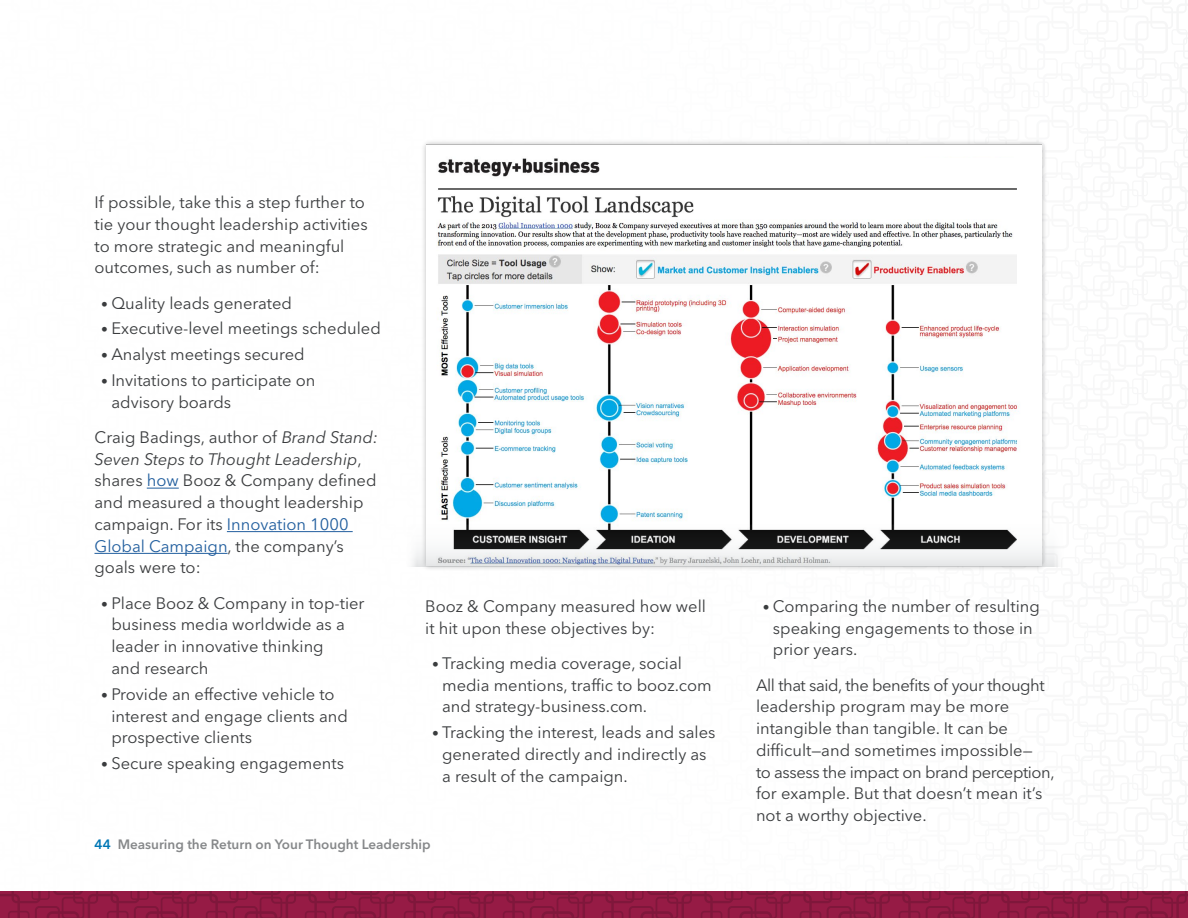
<style>
.page{position:relative;width:1188px;height:918px;background:#fff}
.page>*{position:absolute;margin:0;border:0;box-sizing:border-box;transform-origin:0 0}
.Body{font:16.5px/21.8px "Avenir Next LT Pro";color:#3a3c3e}
.Body___Bullets{font:16.5px/21.8px "Avenir Next LT Pro";color:#3a3c3e}
.t1{font:600 13.5px "Avenir Next LT Pro";color:#86888a}
.s1{font-size:13.5px}
.s2{font-style:italic}
.s3{color:#215e9e}
.s4{color:#0077b5}
</style>
<div class="page">
<svg style="left:0;top:891px;width:1188px;height:27px;background:#8f1942"></svg>
<hr style="left:147px;top:488px;width:32px;height:1px;background:#215e9e">
<hr style="left:227px;top:531px;width:126px;height:1px;background:#215e9e">
<hr style="left:94px;top:553px;width:134px;height:1px;background:#215e9e">
<div style="left:420px;top:139px;width:628px;height:433px;background:#000;opacity:.3"></div>
<img style="left:426px;top:145px;width:616px;height:380px">
<svg style="left:411px;top:525px;width:647px;height:42px"></svg>
<div style="left:827px;top:158px;width:205px;height:27px;background:#fff"></div>
<p class="Body" style="left:94px;top:191px;width:275px">If possible, take this a step further to tie your thought leadership activities to more strategic and meaningful outcomes, such as number of:</p>
<p class="Body" style="left:101px;top:292px;width:192px"><span class="s1">•</span> Quality leads generated</p>
<p class="Body" style="left:101px;top:318px;width:281px"><span class="s1">•</span> Executive-level meetings scheduled</p>
<p class="Body" style="left:101px;top:344px;width:205px"><span class="s1">•</span> Analyst meetings secured</p>
<p class="Body" style="left:111px;top:369px;width:206px;text-indent:-10px"><span class="s1">•</span> Invitations to participate on advisory boards</p>
<p class="Body" style="left:94px;top:426px;width:285px">Craig Badings, author of <span class="s2">Brand Stand:<br>Seven Steps to Thought Leadership</span>, shares <span class="s3">how</span> Booz &amp; Company defined and measured a thought leadership campaign. For its <span class="s3">Innovation 1000<br>Global Campaign</span>, the company’s goals were to:</p>
<p class="Body" style="left:111px;top:592px;width:255px;text-indent:-10px"><span class="s1">•</span> Place Booz &amp; Company in top-tier business media worldwide as a leader in innovative thinking<br>and research</p>
<p class="Body" style="left:111px;top:683px;width:238px;text-indent:-10px"><span class="s1">•</span> Provide an effective vehicle to interest and engage clients and prospective clients</p>
<p class="Body" style="left:101px;top:752px;width:244px"><span class="s1">•</span> Secure speaking engagements</p>
<p class="Body___Bullets" style="left:425px;top:595px;width:282px">Booz &amp; Company measured how well it hit upon these objectives by:</p>
<p class="Body" style="left:442px;top:652px;width:271px;text-indent:-10px"><span class="s1">•</span> Tracking media coverage, social media mentions, traffic to booz.com and strategy-business.com.</p>
<p class="Body" style="left:442px;top:722px;width:275px;text-indent:-10px"><span class="s1">•</span> Tracking the interest, leads and sales generated directly and indirectly as a result of the campaign.</p>
<p class="t1" style="left:94px;top:836px;width:338px"><span class="s4">44</span> Measuring the Return on Your Thought Leadership</p>
<p class="Body" style="left:773px;top:595px;width:268px;text-indent:-10px"><span class="s1">•</span> Comparing the number of resulting speaking engagements to those in prior years.</p>
<p class="Body" style="left:756px;top:674px;width:300px">All that said, the benefits of your thought leadership program may be more intangible than tangible. It can be difficult—and sometimes impossible—<br>to assess the impact on brand perception, for example. But that doesn’t mean it’s not a worthy objective.</p>
</div>
